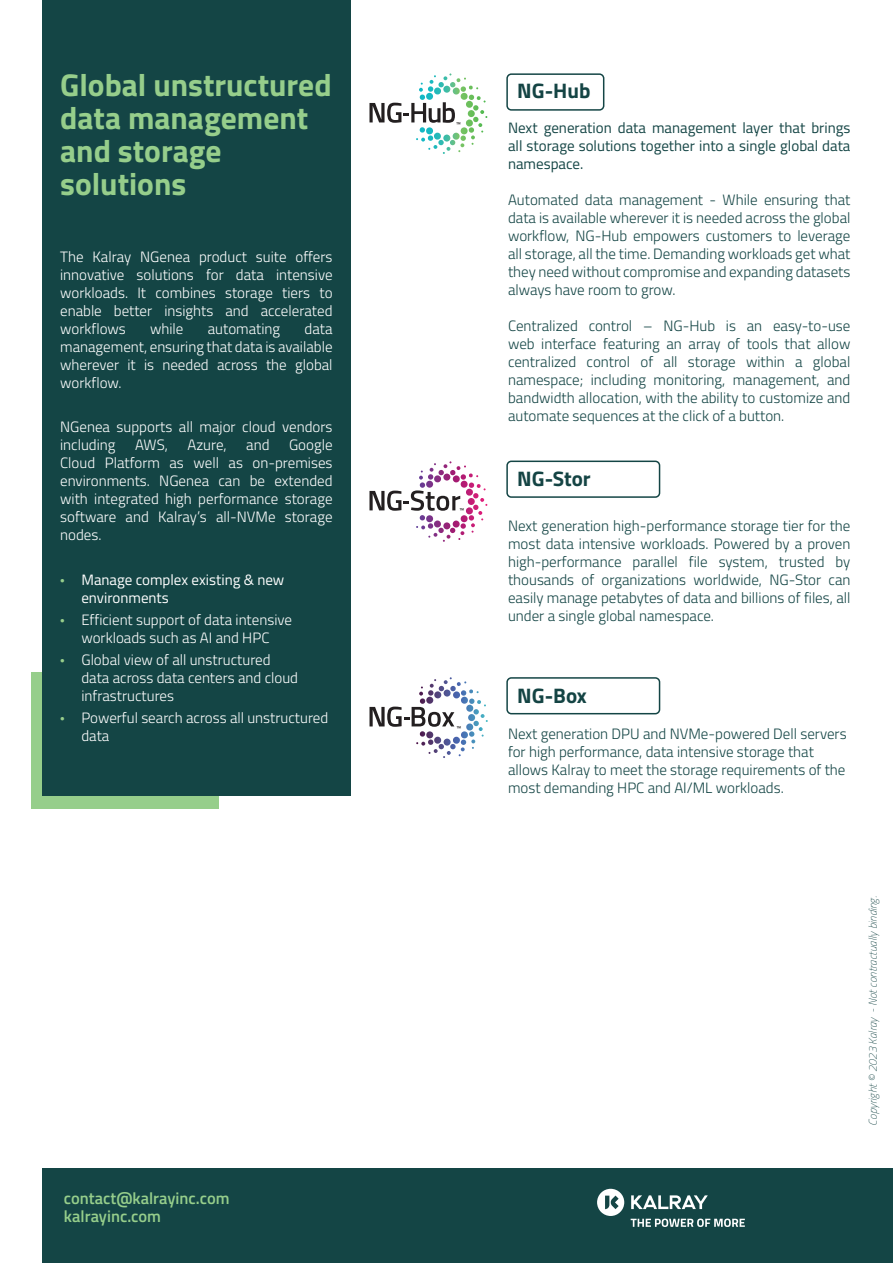
<style>
.page{position:relative;width:893px;height:1263px;background:#fff}
.page>*{position:absolute;margin:0;border:0;box-sizing:border-box;transform-origin:0 0}
.t1{font:700 31.5px/33px "Titillium Web";color:#96ce8b}
.t2{font:700 21px "Titillium Web";color:#144444}
.t3{font:600 16.5px/18px "Titillium Web";color:#96ce8b}
.t4{font:300 15px/18px "Titillium Web";color:#144545;text-align:justify}
.t5{font:300 15px/18px "Titillium Web";color:#fff;text-align:justify}
.t6{font:15px/18px "Titillium Web";color:#144545;text-align:justify}
.t7{font:15px/18px "Titillium Web";color:#fff}
.t8{font:italic 200 11.25px "Titillium Web";letter-spacing:-.015em;color:#144444}
.t9{font:7.65px "Titillium Web";color:#231f20}
.s1{font-family:"Myriad Pro";font-size:16.5px;color:#96ce8c}
.s2{font-family:"Myriad Pro";font-weight:400;font-size:16.5px;color:#98ce8b}
</style>
<div class="page">
<div style="left:42px;top:1168px;width:851px;height:95px;background:#144545"></div>
<svg style="left:631px;top:1195px;width:77px;height:14px"></svg>
<svg style="left:597px;top:1189px;width:27px;height:27px"></svg>
<svg style="left:631px;top:1218px;width:114px;height:9px"></svg>
<div style="left:31px;top:672px;width:188px;height:136px;background:#96ce8b"></div>
<div style="left:42px;top:0;width:308px;height:795px;background:#144545"></div>
<div style="left:506px;top:677px;width:154px;height:37px;border:2px solid #144545;border-radius:4px"></div>
<svg style="left:369px;top:677px;width:110px;height:50px"></svg>
<div style="left:506px;top:461px;width:154px;height:37px;border:2px solid #144545;border-radius:4px"></div>
<svg style="left:369px;top:461px;width:109px;height:50px"></svg>
<div style="left:506px;top:73px;width:98px;height:38px;border:2px solid #144545;border-radius:4px"></div>
<svg style="left:369px;top:73px;width:109px;height:50px"></svg>
<h1 class="t1" style="left:60px;top:67px;width:273px">Global unstructured data management and storage solutions</h1>
<p class="t5" style="left:60px;top:247px;width:274px">The Kalray NGenea product suite offers innovative solutions for data intensive workloads. It combines storage tiers to enable better insights and accelerated workflows</p>
<p class="t5" style="left:60px;top:319px;width:274px;text-indent:244px">data management, ensuring that data is available wherever it is needed across the global workflow.</p>
<p class="t5" style="left:60px;top:417px;width:274px">NGenea supports all major cloud vendors including</p>
<p class="t5" style="left:150px;top:319px;width:35px">while</p>
<p class="t5" style="left:208px;top:319px;width:74px">automating</p>
<p class="t5" style="left:60px;top:435px;width:274px;text-indent:229px">Google Cloud Platform as well as on-premises environments. NGenea can be extended with integrated high performance storage software and Kalray’s all-NVMe storage nodes.</p>
<p class="t7" style="left:81px;top:570px;width:204px;text-indent:-21px"><span class="s1">•</span> Manage complex existing &amp; new environments</p>
<p class="t5" style="left:60px;top:610px;width:233px;text-align:center"><span class="s2">•</span> Efficient support of data intensive workloads such as AI and HPC</p>
<p class="t5" style="left:81px;top:650px;width:218px;text-align:left;text-indent:-21px"><span class="s2">•</span> Global view of all unstructured data across data centers and cloud infrastructures</p>
<p class="t5" style="left:81px;top:708px;width:248px;text-indent:-21px"><span class="s2">•</span> Powerful search across all unstructured data</p>
<p class="t5" style="left:135px;top:435px;width:34px">AWS,</p>
<p class="t5" style="left:187px;top:435px;width:41px">Azure,</p>
<p class="t5" style="left:246px;top:435px;width:25px">and</p>
<p class="t3" style="left:64px;top:1188px;width:167px">contact@kalrayinc.com kalrayinc.com</p>
<p class="t9" style="left:456px;top:118px;width:7px">™</p>
<p class="t9" style="left:459px;top:505px;width:7px">™</p>
<p class="t9" style="left:456px;top:722px;width:7px">™</p>
<h2 class="t2" style="left:517px;top:75px;width:75px">NG-Hub</h2>
<p class="t6" style="left:508px;top:118px;width:344px">Next generation data management layer that brings all storage solutions together into a single global data namespace.</p>
<p class="t4" style="left:508px;top:190px;width:344px">Automated data management - While ensuring that data is available wherever it is needed across the global workflow, NG-Hub empowers customers to leverage all storage, all the time. Demanding workloads get what they need without compromise and expanding datasets always have room to grow.</p>
<p class="t4" style="left:508px;top:316px;width:344px">Centralized control – NG-Hub is an easy-to-use web interface featuring an array of tools that allow centralized control of all storage within a global namespace; including monitoring, management, and bandwidth allocation, with the ability to customize and automate sequences at the click of a button.</p>
<h2 class="t2" style="left:517px;top:463px;width:75px">NG-Stor</h2>
<p class="t4" style="left:508px;top:516px;width:344px">Next generation high-performance storage tier for the most data intensive workloads. Powered by a proven high-performance parallel file system, trusted by thousands of organizations worldwide, NG-Stor can easily manage petabytes of data and billions of files, all under a single global namespace.</p>
<h2 class="t2" style="left:517px;top:680px;width:71px">NG-Box</h2>
<p class="t4" style="left:508px;top:724px;width:340px;text-align:left">Next generation DPU and NVMe-powered Dell servers for high performance, data intensive storage that allows Kalray to meet the storage requirements of the most demanding HPC and AI/ML workloads.</p>
<p class="t8" style="left:865px;top:1125px;width:231px;rotate:-90deg">Copyright © 2023 Kalray - Not contractually binding.</p>
</div>
